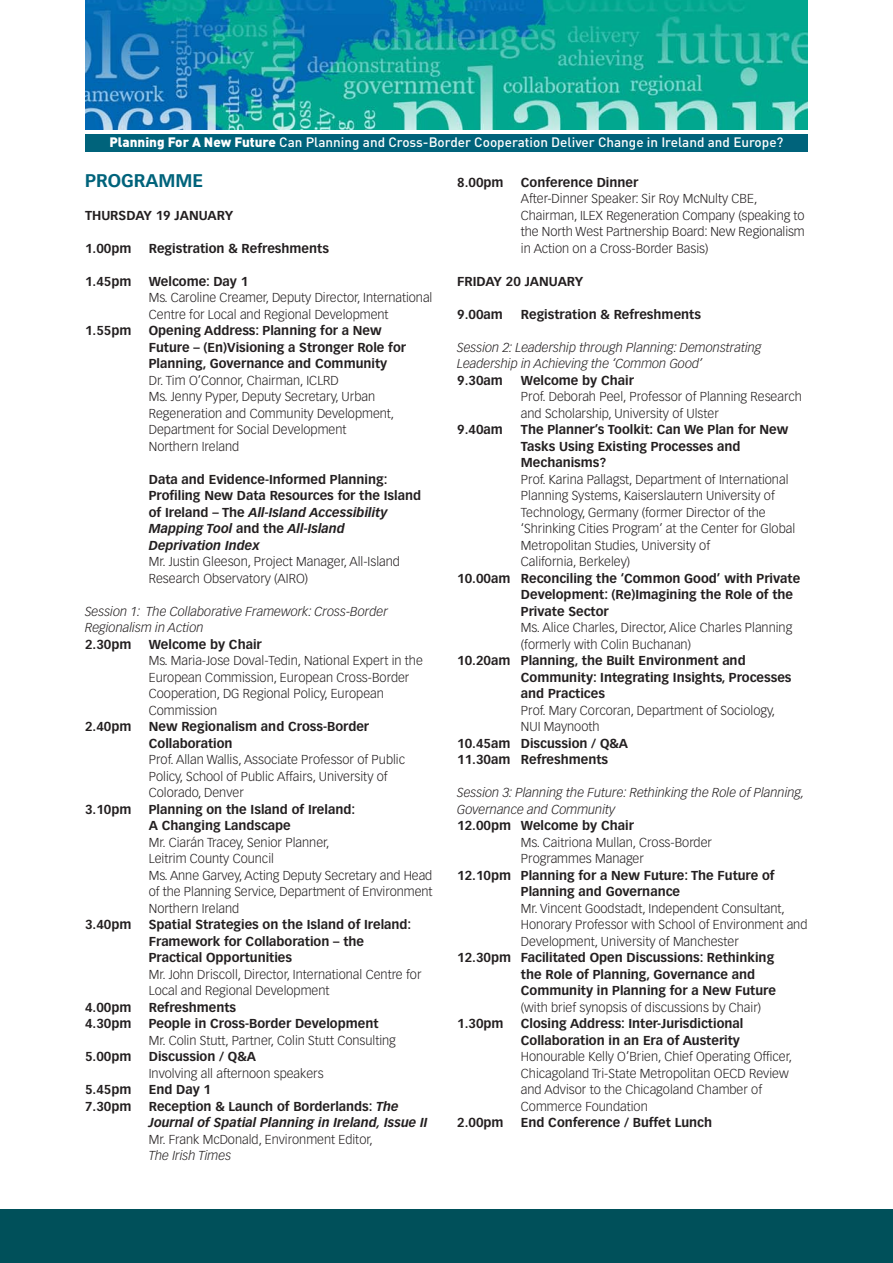
<style>
.page{position:relative;width:893px;height:1263px;background:#fff}
.page>*{position:absolute;margin:0;border:0;box-sizing:border-box;transform-origin:0 0}
.t1{font:700 18px "Vectora LH";color:#00637b}
.t2{font:500 13.5px "DIN";color:#fff}
.t3{font:300 12.75px/16.5px "Vectora LH";color:#231f20}
.t4{font:700 12.75px/16.5px "Vectora LH";color:#231f20}
.t5{font:italic 300 12.75px/16.5px "Vectora LH";color:#231f20}
.t6{font:italic 700 12.75px/16.5px "Vectora LH";color:#231f20}
.s1{font-weight:900}
.s2{font-style:italic}
.s3{font-style:normal}
</style>
<div class="page">
<img style="left:85px;top:0;width:723px;height:129px">
<div style="left:85px;top:134px;width:723px;height:18px;background:#00637b"></div>
<div style="left:0;top:1210px;width:893px;height:53px;background:#00505a"></div>
<p class="t2" style="left:109px;top:133px;width:676px"><span class="s1">Planning For A New Future</span> Can Planning and Cross-Border Cooperation Deliver Change in Ireland and Europe?</p>
<p class="t1" style="left:85px;top:169px;width:119px">PROGRAMME</p>
<p class="t4" style="left:85px;top:207px;width:150px">THURSDAY 19 JANUARY</p>
<p class="t4" style="left:85px;top:240px;width:48px">1.00pm</p>
<p class="t4" style="left:149px;top:240px;width:182px">Registration &amp; Refreshments</p>
<p class="t4" style="left:85px;top:273px;width:48px">1.45pm</p>
<p class="t4" style="left:149px;top:273px;width:101px">Welcome: Day 1</p>
<p class="t3" style="left:149px;top:289px;width:285px">Ms. Caroline Creamer, Deputy Director, International<br>Centre for Local and Regional Development</p>
<p class="t4" style="left:85px;top:322px;width:48px">1.55pm</p>
<p class="t4" style="left:149px;top:322px;width:234px">Opening Address: Planning for a New</p>
<p class="t4" style="left:149px;top:339px;width:259px">Future – (En)Visioning a Stronger Role for<br>Planning, Governance and Community</p>
<p class="t3" style="left:149px;top:372px;width:191px">Dr. Tim O’Connor, Chairman, ICLRD</p>
<p class="t3" style="left:149px;top:388px;width:228px">Ms. Jenny Pyper, Deputy Secretary, Urban</p>
<p class="t3" style="left:149px;top:405px;width:247px">Regeneration and Community Development,</p>
<p class="t3" style="left:149px;top:421px;width:199px">Department for Social Development</p>
<p class="t3" style="left:149px;top:438px;width:92px">Northern Ireland</p>
<p class="t4" style="left:149px;top:471px;width:274px">Data and Evidence-Informed Planning:<br>Profiling New Data Resources for the Island of Ireland – The <span class="s2">All-Island Accessibility Mapping Tool</span> and the <span class="s2">All-Island</span></p>
<p class="t6" style="left:149px;top:537px;width:112px">Deprivation Index</p>
<p class="t3" style="left:149px;top:553px;width:253px">Mr. Justin Gleeson, Project Manager, All-Island<br>Research Observatory (AIRO)</p>
<p class="t5" style="left:85px;top:603px;width:304px">Session 1: The Collaborative Framework: Cross-Border<br>Regionalism in Action</p>
<p class="t4" style="left:85px;top:636px;width:48px">2.30pm</p>
<p class="t4" style="left:149px;top:636px;width:114px">Welcome by Chair</p>
<p class="t3" style="left:149px;top:652px;width:276px">Ms. Maria-Jose Doval-Tedin, National Expert in the European Commission, European Cross-Border Cooperation, DG Regional Policy, European Commission</p>
<p class="t4" style="left:85px;top:718px;width:48px">2.40pm</p>
<p class="t4" style="left:149px;top:718px;width:222px">New Regionalism and Cross-Border<br>Collaboration</p>
<p class="t3" style="left:149px;top:751px;width:258px">Prof. Allan Wallis, Associate Professor of Public</p>
<p class="t3" style="left:149px;top:768px;width:240px">Policy, School of Public Affairs, University of<br>Colorado, Denver</p>
<p class="t4" style="left:85px;top:801px;width:48px">3.10pm</p>
<p class="t4" style="left:149px;top:801px;width:208px">Planning on the Island of Ireland:</p>
<p class="t4" style="left:149px;top:817px;width:143px">A Changing Landscape</p>
<p class="t3" style="left:149px;top:834px;width:182px">Mr. Ciarán Tracey, Senior Planner,</p>
<p class="t3" style="left:149px;top:850px;width:127px">Leitrim County Council</p>
<p class="t3" style="left:149px;top:867px;width:285px;text-align:justify">Ms. Anne Garvey, Acting Deputy Secretary and Head of the Planning Service, Department of Environment Northern Ireland</p>
<p class="t4" style="left:85px;top:916px;width:48px">3.40pm</p>
<p class="t4" style="left:149px;top:916px;width:264px">Spatial Strategies on the Island of Ireland:<br>Framework for Collaboration – the</p>
<p class="t4" style="left:149px;top:949px;width:145px">Practical Opportunities</p>
<p class="t3" style="left:149px;top:966px;width:274px">Mr. John Driscoll, Director, International Centre for<br>Local and Regional Development</p>
<p class="t4" style="left:85px;top:999px;width:48px">4.00pm</p>
<p class="t4" style="left:149px;top:999px;width:89px">Refreshments</p>
<p class="t4" style="left:85px;top:1015px;width:48px">4.30pm</p>
<p class="t4" style="left:149px;top:1015px;width:231px">People in Cross-Border Development</p>
<p class="t3" style="left:149px;top:1032px;width:249px">Mr. Colin Stutt, Partner, Colin Stutt Consulting</p>
<p class="t4" style="left:85px;top:1048px;width:48px">5.00pm</p>
<p class="t4" style="left:149px;top:1048px;width:109px">Discussion / Q&amp;A</p>
<p class="t3" style="left:149px;top:1065px;width:176px">Involving all afternoon speakers</p>
<p class="t4" style="left:85px;top:1081px;width:48px">5.45pm</p>
<p class="t4" style="left:149px;top:1081px;width:64px">End Day 1</p>
<p class="t4" style="left:85px;top:1098px;width:48px">7.30pm</p>
<p class="t6" style="left:149px;top:1098px;width:280px"><span class="s3">Reception &amp; Launch of Borderlands:</span> The<br>Journal of Spatial Planning in Ireland, Issue II</p>
<p class="t3" style="left:149px;top:1131px;width:225px">Mr. Frank McDonald, Environment Editor,</p>
<p class="t5" style="left:149px;top:1147px;width:84px">The Irish Times</p>
<p class="t4" style="left:457px;top:174px;width:48px">8.00pm</p>
<p class="t4" style="left:521px;top:174px;width:119px">Conference Dinner</p>
<p class="t3" style="left:521px;top:190px;width:238px">After-Dinner Speaker: Sir Roy McNulty CBE,</p>
<p class="t3" style="left:521px;top:207px;width:285px;text-align:justify">Chairman, ILEX Regeneration Company (speaking to the North West Partnership Board: New Regionalism in Action on a Cross-Border Basis)</p>
<p class="t4" style="left:457px;top:273px;width:128px">FRIDAY 20 JANUARY</p>
<p class="t4" style="left:457px;top:306px;width:47px">9.00am</p>
<p class="t4" style="left:521px;top:306px;width:182px">Registration &amp; Refreshments</p>
<p class="t5" style="left:457px;top:339px;width:306px">Session 2: Leadership through Planning: Demonstrating<br>Leadership in Achieving the ‘Common Good’</p>
<p class="t4" style="left:457px;top:372px;width:47px">9.30am</p>
<p class="t4" style="left:521px;top:372px;width:114px">Welcome by Chair</p>
<p class="t3" style="left:521px;top:388px;width:282px">Prof. Deborah Peel, Professor of Planning Research and Scholarship, University of Ulster</p>
<p class="t4" style="left:457px;top:421px;width:47px">9.40am</p>
<p class="t4" style="left:521px;top:421px;width:269px">The Planner’s Toolkit: Can We Plan for New</p>
<p class="t4" style="left:521px;top:438px;width:221px">Tasks Using Existing Processes and</p>
<p class="t4" style="left:521px;top:454px;width:87px">Mechanisms?</p>
<p class="t3" style="left:521px;top:471px;width:269px">Prof. Karina Pallagst, Department of International<br>Planning Systems, Kaiserslautern University of</p>
<p class="t3" style="left:521px;top:504px;width:276px">Technology, Germany (former Director of the ‘Shrinking Cities Program’ at the Center for Global<br>Metropolitan Studies, University of</p>
<p class="t3" style="left:521px;top:553px;width:111px">California, Berkeley)</p>
<p class="t4" style="left:521px;top:570px;width:281px;text-indent:-64px">10.00am Reconciling the ‘Common Good’ with Private<br>Development: (Re)Imagining the Role of the<br>Private Sector</p>
<p class="t3" style="left:521px;top:619px;width:273px">Ms. Alice Charles, Director, Alice Charles Planning (formerly with Colin Buchanan)</p>
<p class="t4" style="left:457px;top:652px;width:290px">10.20am Planning, the Built Environment and</p>
<p class="t4" style="left:521px;top:669px;width:272px">Community: Integrating Insights, Processes and Practices</p>
<p class="t3" style="left:521px;top:702px;width:256px">Prof. Mary Corcoran, Department of Sociology,</p>
<p class="t3" style="left:521px;top:718px;width:80px">NUI Maynooth</p>
<p class="t4" style="left:457px;top:735px;width:172px">10.45am Discussion / Q&amp;A</p>
<p class="t4" style="left:457px;top:751px;width:153px">11.30am Refreshments</p>
<p class="t5" style="left:457px;top:784px;width:349px">Session 3: Planning the Future: Rethinking the Role of Planning,<br>Governance and Community</p>
<p class="t4" style="left:457px;top:817px;width:178px">12.00pm Welcome by Chair</p>
<p class="t3" style="left:521px;top:834px;width:193px">Ms. Caitriona Mullan, Cross-Border</p>
<p class="t3" style="left:521px;top:850px;width:125px">Programmes Manager</p>
<p class="t4" style="left:457px;top:867px;width:319px">12.10pm Planning for a New Future: The Future of</p>
<p class="t4" style="left:521px;top:883px;width:161px">Planning and Governance</p>
<p class="t3" style="left:521px;top:900px;width:265px">Mr. Vincent Goodstadt, Independent Consultant,</p>
<p class="t3" style="left:521px;top:916px;width:288px">Honorary Professor with School of Environment and</p>
<p class="t3" style="left:521px;top:933px;width:219px">Development, University of Manchester</p>
<p class="t4" style="left:457px;top:949px;width:319px">12.30pm Facilitated Open Discussions: Rethinking</p>
<p class="t4" style="left:521px;top:966px;width:236px">the Role of Planning, Governance and</p>
<p class="t4" style="left:521px;top:982px;width:256px">Community in Planning for a New Future</p>
<p class="t3" style="left:521px;top:999px;width:242px">(with brief synopsis of discussions by Chair)</p>
<p class="t4" style="left:457px;top:1015px;width:48px">1.30pm</p>
<p class="t4" style="left:521px;top:1015px;width:224px">Closing Address: Inter-Jurisdictional</p>
<p class="t4" style="left:521px;top:1032px;width:221px">Collaboration in an Era of Austerity</p>
<p class="t3" style="left:521px;top:1048px;width:273px">Honourable Kelly O’Brien, Chief Operating Officer, Chicagoland Tri-State Metropolitan OECD Review and Advisor to the Chicagoland Chamber of Commerce Foundation</p>
<p class="t4" style="left:457px;top:1114px;width:48px">2.00pm</p>
<p class="t4" style="left:521px;top:1114px;width:193px">End Conference / Buffet Lunch</p>
</div>
